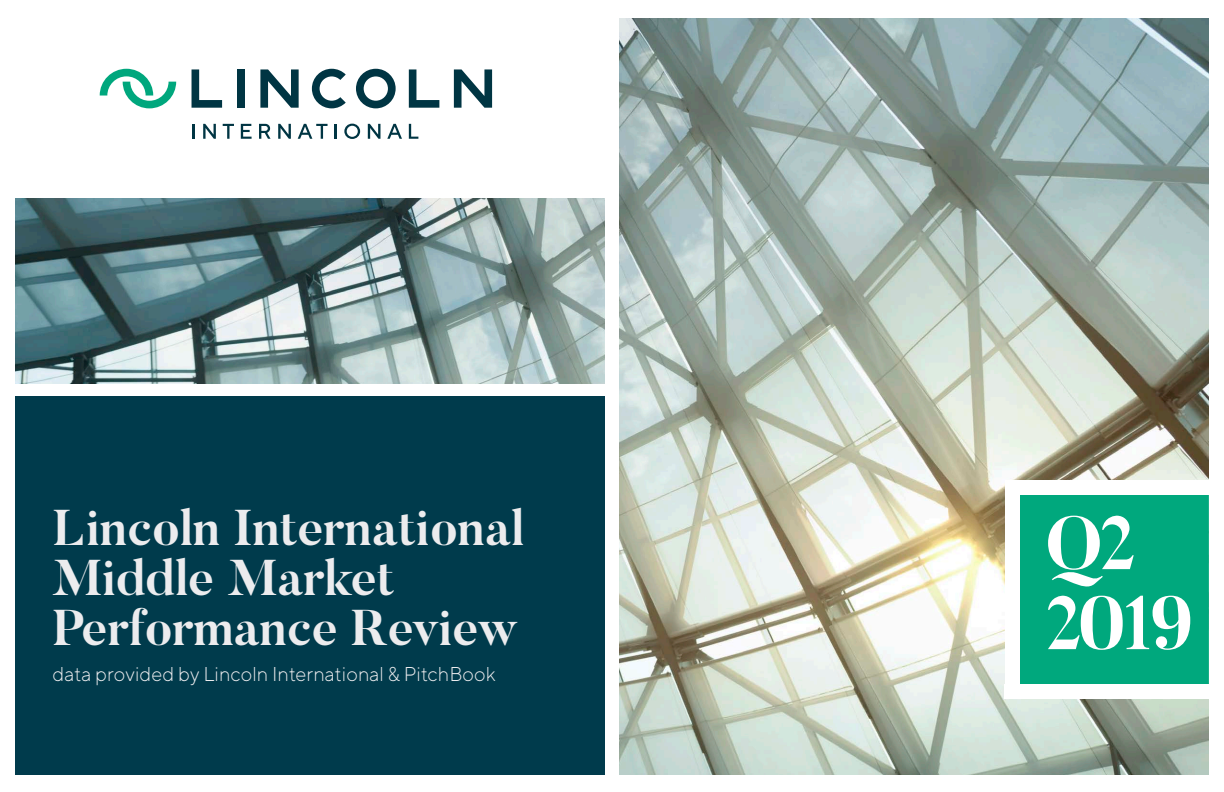
<style>
.page{position:relative;width:1224px;height:792px;background:#fff}
.page>*{position:absolute;margin:0;border:0;box-sizing:border-box;transform-origin:0 0}
.Heading_2_-_Left{font:700 75px "Butler";letter-spacing:-.05em;color:#fff}
.Heading_2_-_Centered{font:700 50px/50px "Butler";color:#ececee}
.Heading_2_-_Centered-2{font:300 20px "TT Norms";color:#ececee}
</style>
<div class="page">
<div style="left:237px;top:69px;width:8px;height:39px;background:#003543"></div>
<svg style="left:260px;top:69px;width:39px;height:39px"></svg>
<svg style="left:192px;top:69px;width:30px;height:39px"></svg>
<svg style="left:454px;top:69px;width:38px;height:39px"></svg>
<svg style="left:409px;top:69px;width:30px;height:39px"></svg>
<svg style="left:312px;top:69px;width:34px;height:39px"></svg>
<svg style="left:356px;top:69px;width:40px;height:39px"></svg>
<svg style="left:100px;top:69px;width:76px;height:39px"></svg>
<hr style="left:192px;top:124px;width:3px;height:15px;background:#003543">
<svg style="left:203px;top:124px;width:13px;height:15px"></svg>
<svg style="left:223px;top:124px;width:11px;height:15px"></svg>
<svg style="left:241px;top:124px;width:11px;height:15px"></svg>
<svg style="left:259px;top:124px;width:12px;height:15px"></svg>
<svg style="left:278px;top:124px;width:13px;height:15px"></svg>
<svg style="left:298px;top:124px;width:30px;height:15px"></svg>
<hr style="left:334px;top:124px;width:3px;height:15px;background:#003543">
<svg style="left:344px;top:124px;width:16px;height:15px"></svg>
<svg style="left:368px;top:124px;width:12px;height:15px"></svg>
<svg style="left:387px;top:124px;width:15px;height:15px"></svg>
<svg style="left:409px;top:124px;width:9px;height:15px"></svg>
<img style="left:16px;top:199px;width:589px;height:185px">
<img style="left:619px;top:19px;width:589px;height:756px">
<div style="left:1019px;top:494px;width:190px;height:190px;background:#00a87d;border:1px solid #00a87d"></div>
<div style="left:1005px;top:494px;width:14px;height:204px;background:#fff"></div>
<div style="left:1005px;top:684px;width:219px;height:14px;background:#fff"></div>
<div style="left:1005px;top:480px;width:203px;height:14px;background:#fff"></div>
<div style="left:16px;top:396px;width:589px;height:379px;background:#003b4c"></div>
<p class="Heading_2_-_Centered" style="left:53px;top:503px;width:473px">Lincoln International<br>Middle Market<br>Performance Review</p>
<p class="Heading_2_-_Centered-2" style="left:53px;top:662px;width:445px">data provided by Lincoln International &amp; PitchBook</p>
<p class="Heading_2_-_Left" style="left:1045px;top:495px;width:93px">Q2</p>
<p class="Heading_2_-_Left" style="left:1045px;top:575px;width:150px">2019</p>
</div>
